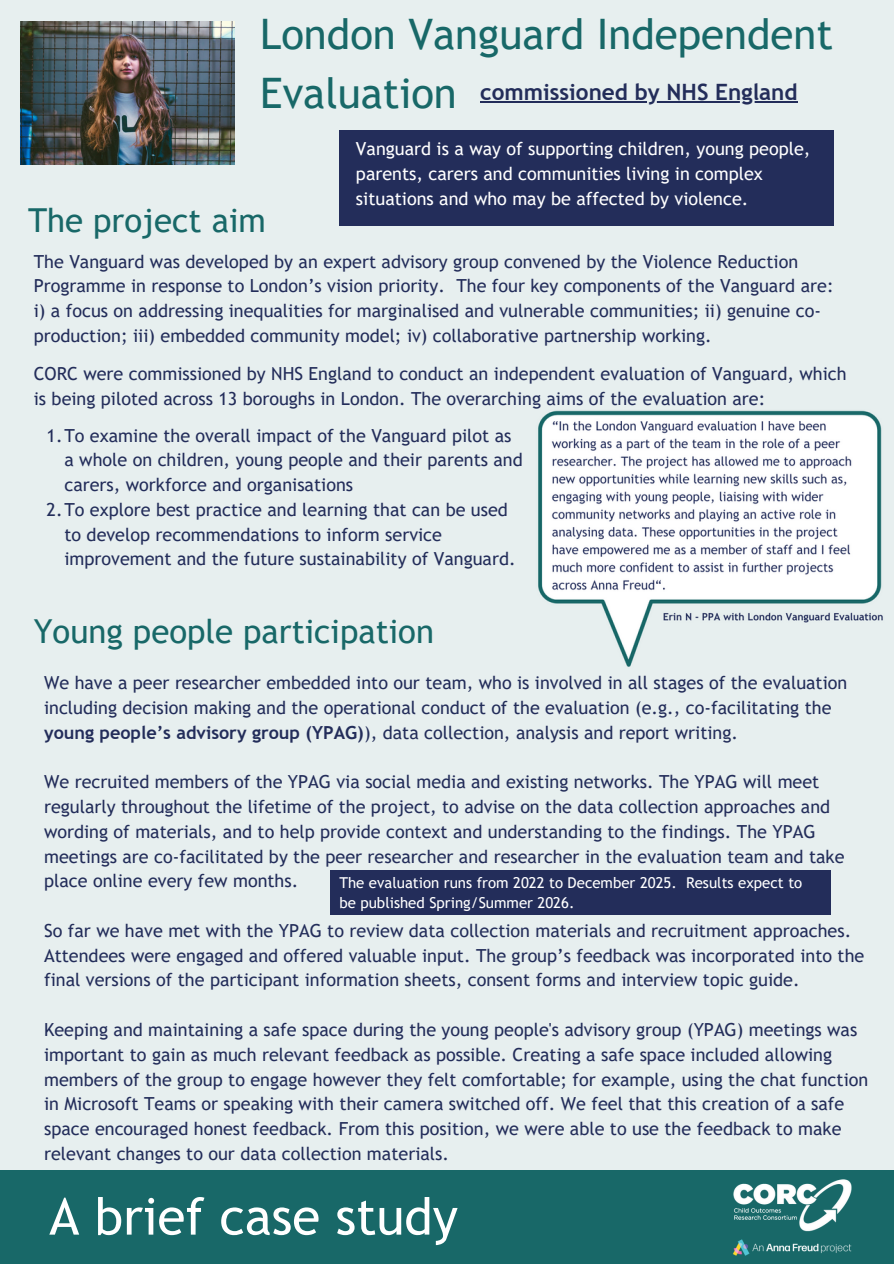
<style>
.page{position:relative;width:894px;height:1264px;background:#fff}
.page>*{position:absolute;margin:0;border:0;box-sizing:border-box;transform-origin:0 0}
.t1{font:51px "Trebuchet MS";color:#fff}
.t2{font:42px/58.5px "Trebuchet MS";color:#186868}
.t3{font:33px "Trebuchet MS";color:#186868}
.t4{font:700 22.5px "Trebuchet MS";color:#232d5a}
.t5{font:18px/24.8px "Trebuchet MS";color:#232d5a}
.t6{font:18px/24.8px "Trebuchet MS";color:#fff}
.t7{font:15px/20.2px "Trebuchet MS";color:#fff}
.s1{font-weight:700}
</style>
<div class="page">
<div style="left:0;top:0;width:893px;height:1263px;background:#e7efef"></div>
<div style="left:0;top:1170px;width:893px;height:93px;background:#186868"></div>
<div style="left:330px;top:870px;width:500px;height:44px;background:#232d5a"></div>
<img style="left:732px;top:1179px;width:120px;height:77px">
<img style="left:21px;top:21px;width:213px;height:143px">
<div style="left:339px;top:131px;width:494px;height:95px;background:#232d5a"></div>
<img style="left:538px;top:410px;width:345px;height:257px">
<hr style="left:480px;top:101px;width:317px;height:1px;background:#232d5a">
<h5 class="t2" style="left:260px;top:5px;width:574px">London Vanguard Independent<br>Evaluation</h5>
<h5 class="t4" style="left:480px;top:79px;width:319px">commissioned by NHS England</h5>
<p class="t3" style="left:28px;top:201px;width:239px">The project aim</p>
<h1 class="t6" style="left:356px;top:136px;width:456px">Vanguard is a way of supporting children, young people, parents, carers and communities living in complex situations and who may be affected by violence.</h1>
<h5 class="t5" style="left:34px;top:249px;width:801px">The Vanguard was developed by an expert advisory group convened by the Violence Reduction Programme in response to London’s vision priority. The four key components of the Vanguard are: i) a focus on addressing inequalities for marginalised and vulnerable communities; ii) genuine co&shy;production; iii) embedded community model; iv) collaborative partnership working.</h5>
<h5 class="t5" style="left:34px;top:361px;width:814px">CORC were commissioned by NHS England to conduct an independent evaluation of Vanguard, which is being piloted across 13 boroughs in London. The overarching aims of the evaluation are:</h5>
<p class="t5" style="left:64px;top:423px;width:460px;text-indent:-18px">1.To examine the overall impact of the Vanguard pilot as a whole on children, young people and their parents and carers, workforce and organisations</p>
<p class="t5" style="left:64px;top:497px;width:452px;text-indent:-18px">2.To explore best practice and learning that can be used to develop recommendations to inform service improvement and the future sustainability of Vanguard.</p>
<h3 class="t3" style="left:34px;top:611px;width:401px">Young people participation</h3>
<h5 class="t5" style="left:44px;top:670px;width:804px">We have a peer researcher embedded into our team, who is involved in all stages of the evaluation including decision making and the operational conduct of the evaluation (e.g., co-facilitating the <span class="s1">young people’s advisory group (YPAG)</span>), data collection, analysis and report writing.</h5>
<p class="t5" style="left:44px;top:769px;width:801px">We recruited members of the YPAG via social media and existing networks. The YPAG will meet regularly throughout the lifetime of the project, to advise on the data collection approaches and wording of materials, and to help provide context and understanding to the findings. The YPAG meetings are co-facilitated by the peer researcher and researcher in the evaluation team and take place online every few months.</p>
<p class="t5" style="left:44px;top:918px;width:821px">So far we have met with the YPAG to review data collection materials and recruitment approaches.<br>Attendees were engaged and offered valuable input. The group’s feedback was incorporated into the final versions of the participant information sheets, consent forms and interview topic guide.</p>
<p class="t5" style="left:44px;top:1017px;width:825px">Keeping and maintaining a safe space during the young people's advisory group (YPAG) meetings was important to gain as much relevant feedback as possible. Creating a safe space included allowing members of the group to engage however they felt comfortable; for example, using the chat function in Microsoft Teams or speaking with their camera switched off. We feel that this creation of a safe space encouraged honest feedback. From this position, we were able to use the feedback to make relevant changes to our data collection materials.</p>
<h5 class="t7" style="left:339px;top:872px;width:464px">The evaluation runs from 2022 to December 2025. Results expect to be published Spring/Summer 2026.</h5>
<h3 class="t1" style="left:49px;top:1186px;width:410px">A brief case study</h3>
</div>
